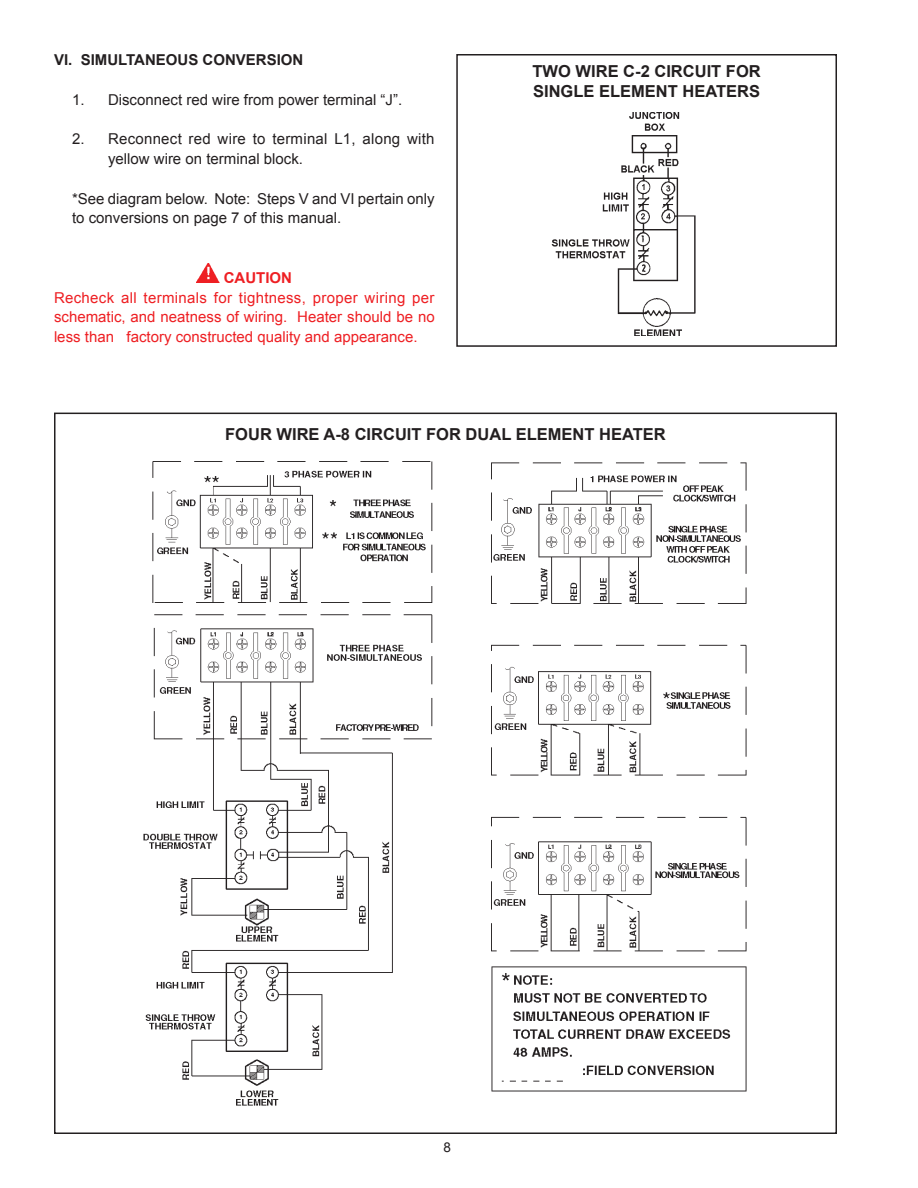
<style>
.page{position:relative;width:918px;height:1188px;background:#fff}
.page>*{position:absolute;margin:0;border:0;box-sizing:border-box;transform-origin:0 0}
.t1{font:700 16.5px/19.8px "Arial";color:#231f20}
.t2{font:15px/19.8px "Arial";color:#ee1f23;text-align:justify}
.t3{font:15px/19.8px "Arial";color:#231f20}
.t4{font:15px/19.8px "Arial";letter-spacing:.02em;color:#231f20}
.t5{font:700 15px "Arial";color:#231f20}
.t6{font:700 15px "Arial";color:#ee1f23}
.t7{font:13.5px "Arial";color:#231f20}
</style>
<div class="page">
<img style="left:197px;top:263px;width:23px;height:20px">
<img style="left:144px;top:462px;width:602px;height:643px">
<img style="left:552px;top:112px;width:143px;height:224px">
<div style="left:456px;top:54px;width:381px;height:293px;border:2px solid #231f20"></div>
<p class="t5" style="left:54px;top:50px;width:251px">VI. SIMULTANEOUS CONVERSION</p>
<p class="t3" style="left:72px;top:90px;width:332px">1. Disconnect red wire from power terminal “J”.</p>
<p class="t4" style="left:108px;top:129px;width:328px;text-indent:-36px">2. Reconnect red wire to terminal L1, along with yellow wire on terminal block.</p>
<p class="t3" style="left:72px;top:189px;width:364px">*See diagram below. Note: Steps V and VI pertain only to conversions on page 7 of this manual.</p>
<p class="t6" style="left:224px;top:267px;width:70px">CAUTION</p>
<p class="t2" style="left:54px;top:288px;width:382px">Recheck all terminals for tightness, proper wiring per schematic, and neatness of wiring. Heater should be no less than factory constructed quality and appearance.</p>
<p class="t1" style="left:533px;top:62px;width:230px">TWO WIRE C-2 CIRCUIT FOR<br>SINGLE ELEMENT HEATERS</p>
<p class="t1" style="left:225px;top:425px;width:442px">FOUR WIRE A-8 CIRCUIT FOR DUAL ELEMENT HEATER</p>
<p class="t7" style="left:443px;top:1139px;width:9px">8</p>
</div>
